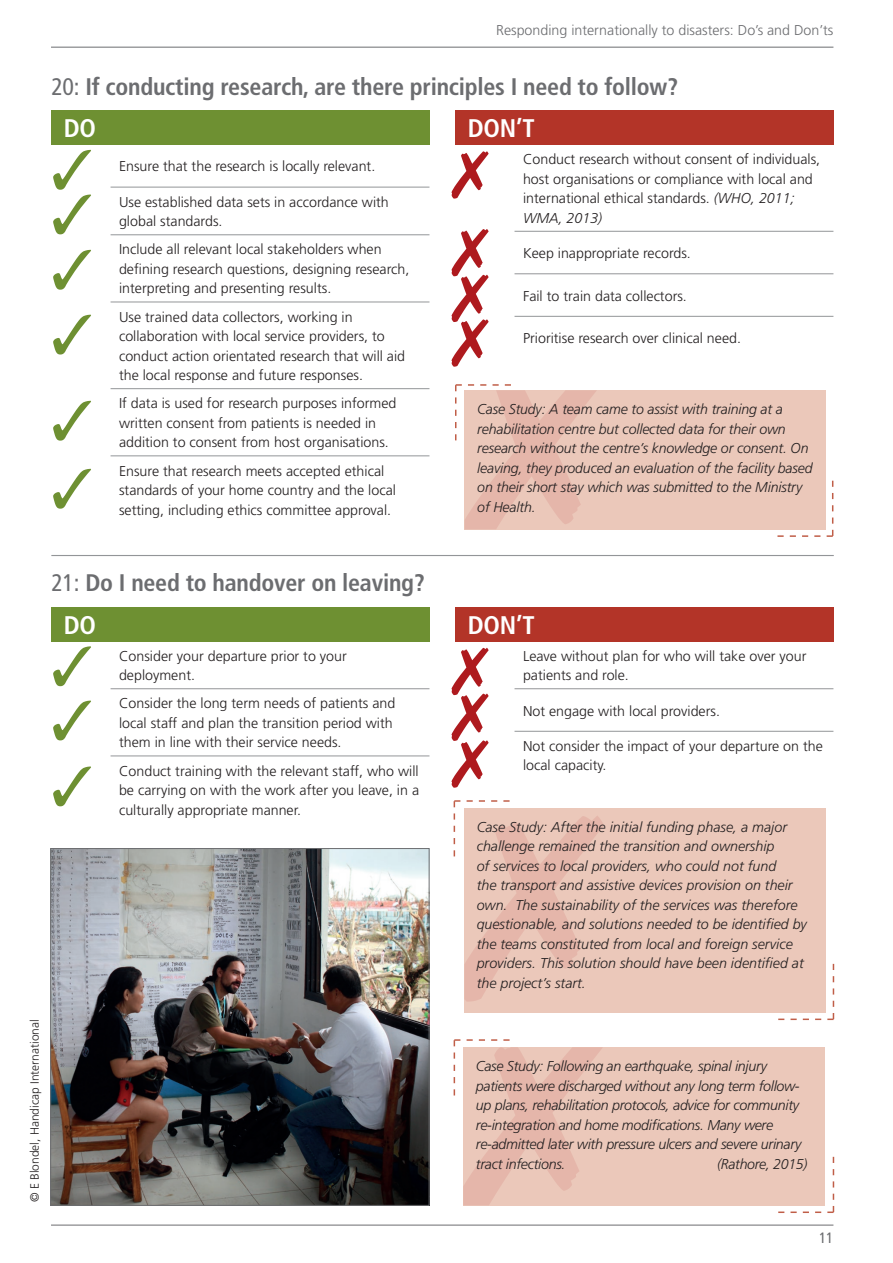
<style>
.page{position:relative;width:893px;height:1263px;background:#fff}
.page>*{position:absolute;margin:0;border:0;box-sizing:border-box;transform-origin:0 0}
.t1{font:700 condensed 25.5px "Frutiger";letter-spacing:-.01em;color:#fff}
.t2{font:700 condensed 24px "Frutiger";letter-spacing:-.01em;color:#6c6d70}
.t3{font:condensed 15px "Frutiger LT Com";color:#6c6d70}
.t4{font:300 14.25px/19.5px "Frutiger";color:#231f20}
.t5{font:italic 300 14.25px/19.5px "Frutiger";letter-spacing:-.01em;color:#231f20}
.t6{font:300 14.25px "Frutiger";color:#6c6d70}
.t7{font:300 12px "Frutiger";color:#231f20}
.s1{font-weight:400}
.s2{font-style:italic}
</style>
<div class="page">
<hr style="left:51px;top:47px;width:782px;height:1px;background:#6c6d70">
<hr style="left:51px;top:1225px;width:782px;height:1px;background:#6c6d70">
<hr style="left:51px;top:555px;width:783px;height:1px;background:#939598">
<img style="left:52px;top:850px;width:375px;height:354px">
<div style="left:50px;top:848px;width:379px;height:358px;border:1px solid #6c6d70"></div>
<div style="left:51px;top:111px;width:378px;height:34px;background:#6e9032"></div>
<hr style="left:111px;top:187px;width:318px;height:1px;background:#939598">
<hr style="left:111px;top:234px;width:318px;height:1px;background:#939598">
<hr style="left:111px;top:302px;width:318px;height:1px;background:#939598">
<hr style="left:111px;top:388px;width:318px;height:1px;background:#939598">
<hr style="left:111px;top:455px;width:318px;height:1px;background:#939598">
<div style="left:51px;top:607px;width:378px;height:34px;background:#6e9032"></div>
<hr style="left:111px;top:688px;width:318px;height:1px;background:#939598">
<hr style="left:111px;top:755px;width:318px;height:1px;background:#939598">
<div style="left:455px;top:111px;width:378px;height:34px;background:#b33428"></div>
<hr style="left:514px;top:231px;width:319px;height:1px;background:#939598">
<hr style="left:514px;top:273px;width:319px;height:1px;background:#939598">
<hr style="left:514px;top:316px;width:319px;height:1px;background:#939598">
<div style="left:455px;top:607px;width:378px;height:34px;background:#b33428"></div>
<hr style="left:514px;top:688px;width:319px;height:1px;background:#939598">
<hr style="left:514px;top:731px;width:319px;height:1px;background:#939598">
<div style="left:465px;top:390px;width:361px;height:139px;background:#ebc8ba"></div>
<svg style="left:777px;top:481px;width:56px;height:56px"></svg>
<div style="left:464px;top:808px;width:361px;height:204px;background:#ebc8ba"></div>
<svg style="left:778px;top:964px;width:56px;height:56px"></svg>
<div style="left:463px;top:1047px;width:362px;height:158px;background:#ebc8ba"></div>
<svg style="left:778px;top:1157px;width:56px;height:56px"></svg>
<svg style="left:454px;top:800px;width:150px;height:201px"></svg>
<svg style="left:455px;top:384px;width:141px;height:145px"></svg>
<svg style="left:454px;top:1039px;width:148px;height:166px"></svg>
<p class="t6" style="left:496px;top:22px;width:339px">Responding internationally to disasters: Do’s and Don’ts</p>
<h2 class="t2" style="left:51px;top:72px;width:628px"><span class="s1">20:</span> If conducting research, are there principles I need to follow?</h2>
<h1 class="t1" style="left:64px;top:113px;width:34px">DO</h1>
<p class="t4" style="left:119px;top:157px;width:258px">Ensure that the research is locally relevant.</p>
<p class="t4" style="left:119px;top:192px;width:271px">Use established data sets in accordance with global standards.</p>
<p class="t4" style="left:119px;top:240px;width:292px">Include all relevant local stakeholders when defining research questions, designing research, interpreting and presenting results.</p>
<p class="t4" style="left:119px;top:307px;width:288px">Use trained data collectors, working in collaboration with local service providers, to conduct action orientated research that will aid the local response and future responses.</p>
<p class="t4" style="left:119px;top:394px;width:279px">If data is used for research purposes informed written consent from patients is needed in addition to consent from host organisations.</p>
<p class="t4" style="left:119px;top:461px;width:278px">Ensure that research meets accepted ethical standards of your home country and the local setting, including ethics committee approval.</p>
<h1 class="t1" style="left:468px;top:113px;width:68px">DON’T</h1>
<p class="t4" style="left:523px;top:150px;width:299px">Conduct research without consent of individuals, host organisations or compliance with local and international ethical standards. <span class="s2">(WHO, 2011; WMA, 2013)</span></p>
<p class="t4" style="left:523px;top:243px;width:169px">Keep inappropriate records.</p>
<p class="t4" style="left:523px;top:286px;width:165px">Fail to train data collectors.</p>
<p class="t4" style="left:523px;top:328px;width:219px">Prioritise research over clinical need.</p>
<p class="t5" style="left:477px;top:399px;width:337px">Case Study: A team came to assist with training at a rehabilitation centre but collected data for their own research without the centre’s knowledge or consent. On leaving, they produced an evaluation of the facility based on their short stay which was submitted to the Ministry of Health.</p>
<h2 class="t2" style="left:51px;top:568px;width:375px"><span class="s1">21:</span> Do I need to handover on leaving?</h2>
<h1 class="t1" style="left:64px;top:610px;width:34px">DO</h1>
<p class="t4" style="left:119px;top:646px;width:229px">Consider your departure prior to your deployment.</p>
<p class="t4" style="left:119px;top:694px;width:278px">Consider the long term needs of patients and local staff and plan the transition period with them in line with their service needs.</p>
<p class="t4" style="left:119px;top:761px;width:302px;text-align:justify">Conduct training with the relevant staff, who will be carrying on with the work after you leave, in a culturally appropriate manner.</p>
<p class="t7" style="left:28px;top:1202px;width:185px;rotate:-90deg">© E Blondel, Handicap International</p>
<h1 class="t1" style="left:468px;top:610px;width:68px">DON’T</h1>
<p class="t4" style="left:523px;top:646px;width:285px">Leave without plan for who will take over your patients and role.</p>
<p class="t4" style="left:523px;top:701px;width:198px">Not engage with local providers.</p>
<p class="t4" style="left:523px;top:736px;width:301px">Not consider the impact of your departure on the local capacity.</p>
<p class="t5" style="left:477px;top:817px;width:332px">Case Study: After the initial funding phase, a major challenge remained the transition and ownership<br>of services to local providers, who could not fund<br>the transport and assistive devices provision on their own. The sustainability of the services was therefore questionable, and solutions needed to be identified by the teams constituted from local and foreign service providers. This solution should have been identified at the project’s start.</p>
<p class="t5" style="left:476px;top:1056px;width:327px">Case Study: Following an earthquake, spinal injury patients were discharged without any long term follow&shy;up plans, rehabilitation protocols, advice for community re-integration and home modifications. Many were re-admitted later with pressure ulcers and severe urinary tract infections.</p>
<p class="t5" style="left:717px;top:1154px;width:92px">(Rathore, 2015)</p>
<p class="t3" style="left:819px;top:1229px;width:16px">11</p>
</div>
